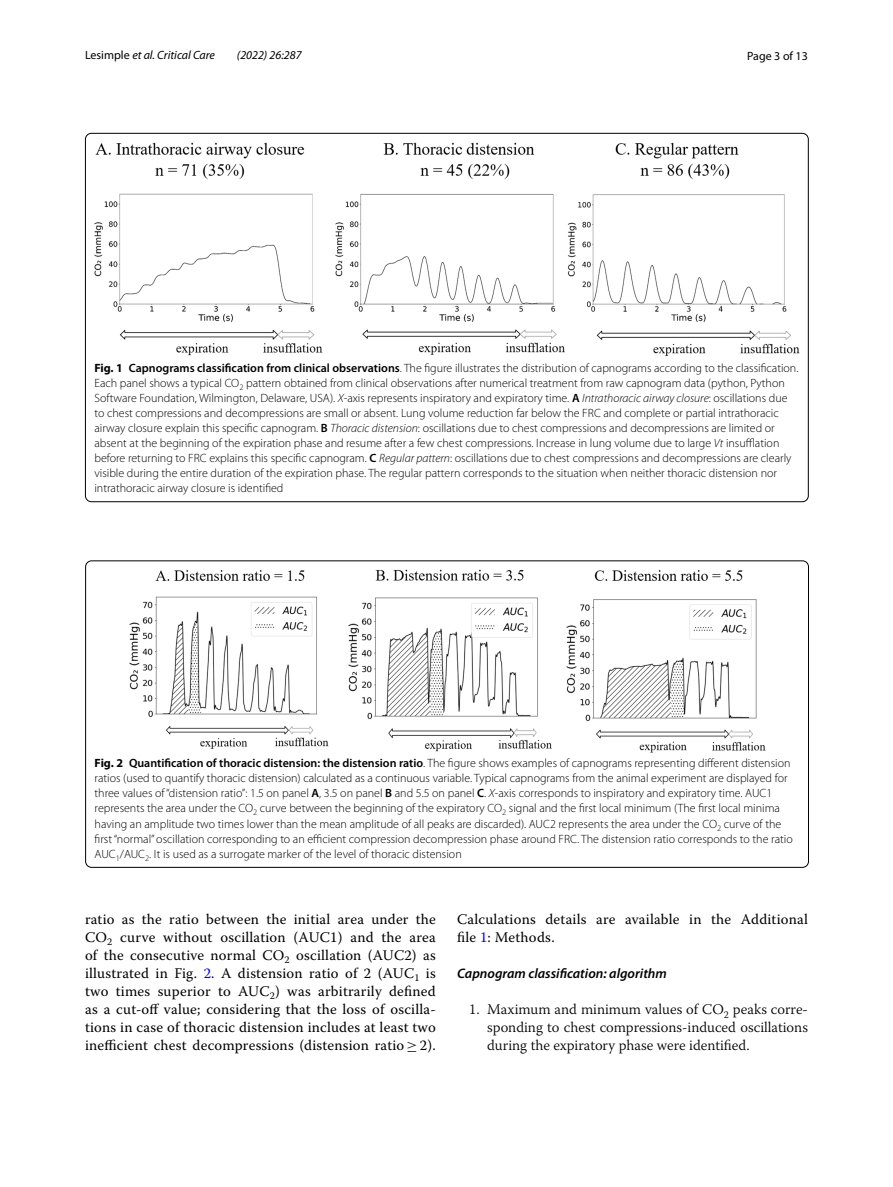
<style>
.page{position:relative;width:893px;height:1187px;background:#fff}
.page>*{position:absolute;margin:0;border:0;box-sizing:border-box;transform-origin:0 0}
.t1{font:14.7px/18px "Warnock Pro";letter-spacing:.015em;color:#000;text-align:justify}
.t2{font:300 14.7px/18px "Warnock Pro";color:#000;text-align:justify}
.t3{font:italic 600 13.8px "Myriad Pro";color:#000}
.t4{font:300 12px/15px "Myriad Pro";color:#000}
.t5{font:italic 12px "Myriad Pro";color:#000}
.t6{font:12px "Myriad Pro";color:#000}
.s1{font-style:normal}
.s2{font-weight:700}
.s3{font-weight:600}
.s4{font-style:italic}
.s5{color:#00f}
.s6{font-family:"MTSY"}
</style>
<div class="page">
<img style="left:94px;top:142px;width:705px;height:214px">
<img style="left:129px;top:570px;width:637px;height:182px">
<p class="t5" style="left:85px;top:48px;width:132px"><span class="s1">Lesimple</span> et al. Critical Care</p>
<p class="t5" style="left:237px;top:48px;width:66px">(2022) 26:287</p>
<p class="t6" style="left:747px;top:48px;width:62px">Page 3 of 13</p>
<p class="t4" style="left:94px;top:360px;width:706px"><span class="s2">Fig. 1</span> <span class="s3">Capnograms classification from clinical observations</span>. The figure illustrates the distribution of capnograms according to the classification.<br>Each panel shows a typical CO<sub>2</sub> pattern obtained from clinical observations after numerical treatment from raw capnogram data (python, Python Software Foundation, Wilmington, Delaware, USA). <span class="s4">X</span>-axis represents inspiratory and expiratory time. <span class="s3">A</span> <span class="s4">Intrathoracic airway closure</span>: oscillations due to chest compressions and decompressions are small or absent. Lung volume reduction far below the FRC and complete or partial intrathoracic airway closure explain this specific capnogram. <span class="s3">B</span> <span class="s4">Thoracic distension</span>: oscillations due to chest compressions and decompressions are limited or absent at the beginning of the expiration phase and resume after a few chest compressions. Increase in lung volume due to large <span class="s4">Vt</span> insufflation before returning to FRC explains this specific capnogram. <span class="s3">C</span> <span class="s4">Regular pattern</span>: oscillations due to chest compressions and decompressions are clearly visible during the entire duration of the expiration phase. The regular pattern corresponds to the situation when neither thoracic distension nor intrathoracic airway closure is identified</p>
<p class="t4" style="left:95px;top:756px;width:700px"><span class="s2">Fig. 2</span> <span class="s3">Quantification of thoracic distension: the distension ratio</span>. The figure shows examples of capnograms representing different distension ratios (used to quantify thoracic distension) calculated as a continuous variable. Typical capnograms from the animal experiment are displayed for three values of “distension ratio”: 1.5 on panel <span class="s3">A</span>, 3.5 on panel <span class="s3">B</span> and 5.5 on panel <span class="s3">C</span>. <span class="s4">X</span>-axis corresponds to inspiratory and expiratory time. AUC1 represents the area under the CO<sub>2</sub> curve between the beginning of the expiratory CO<sub>2</sub> signal and the first local minimum (The first local minima having an amplitude two times lower than the mean amplitude of all peaks are discarded). AUC2 represents the area under the CO<sub>2</sub> curve of the first “normal” oscillation corresponding to an efficient compression decompression phase around FRC. The distension ratio corresponds to the ratio AUC<sub>1</sub>/AUC<sub>2</sub>. It is used as a surrogate marker of the level of thoracic distension</p>
<p class="t1" style="left:85px;top:909px;width:352px">ratio as the ratio between the initial area under the CO<sub>2</sub> curve without oscillation (AUC1) and the area of the consecutive normal CO<sub>2</sub> oscillation (AUC2) as illustrated in Fig. <span class="s5">2</span>. A distension ratio of 2 (AUC<sub>1</sub> is two times superior to AUC<sub>2</sub>) was arbitrarily defined as a cut-off value; considering that the loss of oscilla&shy;tions in case of thoracic distension includes at least two inefficient chest decompressions (distension ratio <span class="s6">≥</span> 2).</p>
<p class="t1" style="left:457px;top:909px;width:352px">Calculations details are available in the Additional file <span class="s5">1</span>: Methods.</p>
<p class="t3" style="left:457px;top:964px;width:211px">Capnogram classification: algorithm</p>
<p class="t2" style="left:487px;top:1000px;width:322px;text-indent:-18px">1. Maximum and minimum values of CO<sub>2</sub> peaks corre&shy;sponding to chest compressions-induced oscillations during the expiratory phase were identified.</p>
</div>
